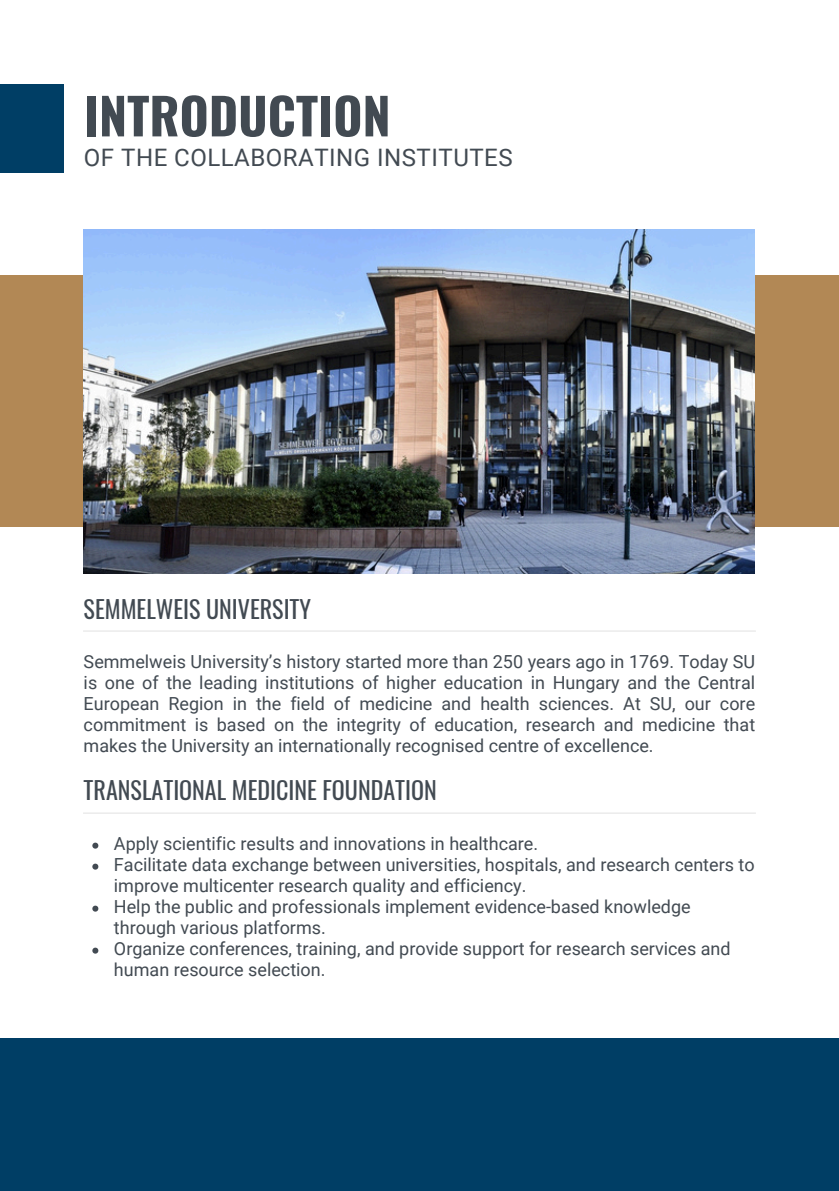
<style>
.page{position:relative;width:839px;height:1191px;background:#fff}
.page>*{position:absolute;margin:0;border:0;box-sizing:border-box;transform-origin:0 0}
.t1{font:700 50px "Oswald";color:#424a52}
.t2{font:24px "Oswald";color:#424a52}
.t3{font:24px "Roboto";letter-spacing:.02em;color:#424a52}
.t4{font:18px/21px "Roboto";color:#424a52}
</style>
<div class="page">
<div style="left:0;top:276px;width:838px;height:251px;background:#b28855"></div>
<img style="left:84px;top:230px;width:670px;height:343px">
<hr style="left:83px;top:630px;width:672px;height:2px;background:#ebebeb">
<hr style="left:83px;top:812px;width:672px;height:2px;background:#ebebeb">
<div style="left:0;top:84px;width:64px;height:88px;background:#003e65"></div>
<svg style="left:92px;top:843px;width:6px;height:6px"></svg>
<svg style="left:92px;top:864px;width:6px;height:6px"></svg>
<svg style="left:92px;top:906px;width:6px;height:6px"></svg>
<svg style="left:92px;top:948px;width:6px;height:6px"></svg>
<div style="left:0;top:1038px;width:838px;height:153px;background:#003e65"></div>
<h2 class="t1" style="left:84px;top:77px;width:308px">INTRODUCTION</h2>
<p class="t3" style="left:84px;top:144px;width:430px">OF THE COLLABORATING INSTITUTES</p>
<h1 class="t2" style="left:84px;top:591px;width:229px">SEMMELWEIS UNIVERSITY</h1>
<h2 class="t4" style="left:84px;top:651px;width:673px;text-align:justify">Semmelweis University’s history started more than 250 years ago in 1769. Today SU is one of the leading institutions of higher education in Hungary and the Central European Region in the field of medicine and health sciences. At SU, our core commitment is based on the integrity of education, research and medicine that makes the University an internationally recognised centre of excellence.</h2>
<h2 class="t2" style="left:84px;top:772px;width:354px">TRANSLATIONAL MEDICINE FOUNDATION</h2>
<p class="t4" style="left:114px;top:833px;width:426px">Apply scientific results and innovations in healthcare.</p>
<p class="t4" style="left:114px;top:854px;width:642px">Facilitate data exchange between universities, hospitals, and research centers to improve multicenter research quality and efficiency.</p>
<p class="t4" style="left:114px;top:896px;width:578px">Help the public and professionals implement evidence-based knowledge through various platforms.</p>
<p class="t4" style="left:114px;top:938px;width:618px">Organize conferences, training, and provide support for research services and human resource selection.</p>
</div>
